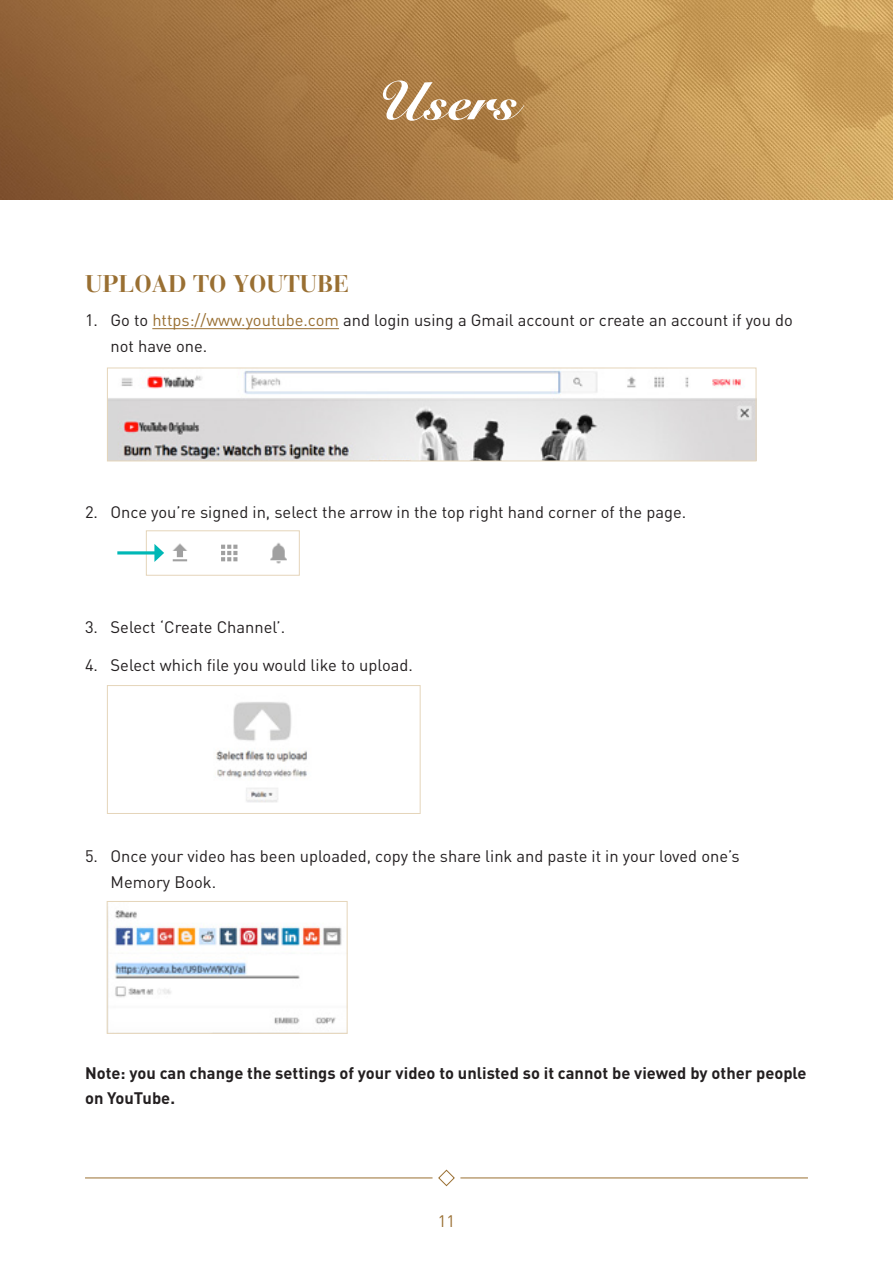
<style>
.page{position:relative;width:893px;height:1263px;background:#fff}
.page>*{position:absolute;margin:0;border:0;box-sizing:border-box;transform-origin:0 0}
.Heading_1{font:54px "Snell Roundhand Black Script";color:#fff}
.Heading_2{font:700 24px "Bauer Bodoni";color:#996f32}
.Body{font:16.5px/25.5px "DIN";color:#231f20}
.Body-2{font:700 16.5px/25.5px "DIN";color:#231f20}
.t1{font:16.5px "DIN";color:#996f32}
.s1{color:#996f32}
</style>
<div class="page">
<svg style="left:438px;top:1169px;width:17px;height:18px"></svg>
<hr style="left:460px;top:1177px;width:348px;height:1px;background:#996f32">
<hr style="left:85px;top:1177px;width:347px;height:1px;background:#996f32">
<hr style="left:152px;top:328px;width:187px;height:1px;background:#996f32">
<img style="left:109px;top:370px;width:645px;height:89px">
<div style="left:107px;top:368px;width:649px;height:93px;border:1px solid #e5d5ba"></div>
<img style="left:114px;top:910px;width:228px;height:115px">
<div style="left:107px;top:901px;width:241px;height:133px;border:1px solid #e5d5ba"></div>
<img style="left:216px;top:702px;width:91px;height:101px">
<div style="left:107px;top:685px;width:314px;height:129px;border:1px solid #e5d5ba"></div>
<img style="left:148px;top:542px;width:139px;height:22px">
<div style="left:146px;top:530px;width:154px;height:46px;border:1px solid #e5d5ba"></div>
<img style="left:0;top:0;width:893px;height:200px">
<hr style="left:117px;top:551px;width:40px;height:3px;background:#00b8b6">
<svg style="left:154px;top:544px;width:10px;height:18px"></svg>
<p class="Heading_1" style="left:375px;top:69px;width:144px">Users</p>
<p class="Heading_2" style="left:85px;top:270px;width:266px">UPLOAD TO YOUTUBE</p>
<p class="Body" style="left:111px;top:308px;width:684px;text-indent:-26px">1. Go to <span class="s1">https://www.youtube.com</span> and login using a Gmail account or create an account if you do not have one.</p>
<p class="Body" style="left:85px;top:499px;width:603px">2. Once you’re signed in, select the arrow in the top right hand corner of the page.</p>
<p class="Body" style="left:85px;top:614px;width:202px">3. Select ‘Create Channel’.</p>
<p class="Body" style="left:85px;top:652px;width:329px">4. Select which file you would like to upload.</p>
<p class="Body" style="left:111px;top:843px;width:631px;text-indent:-26px">5. Once your video has been uploaded, copy the share link and paste it in your loved one’s<br>Memory Book.</p>
<p class="Body-2" style="left:85px;top:1059px;width:723px">Note: you can change the settings of your video to unlisted so it cannot be viewed by other people on YouTube.</p>
<p class="t1" style="left:438px;top:1211px;width:19px">11</p>
</div>
